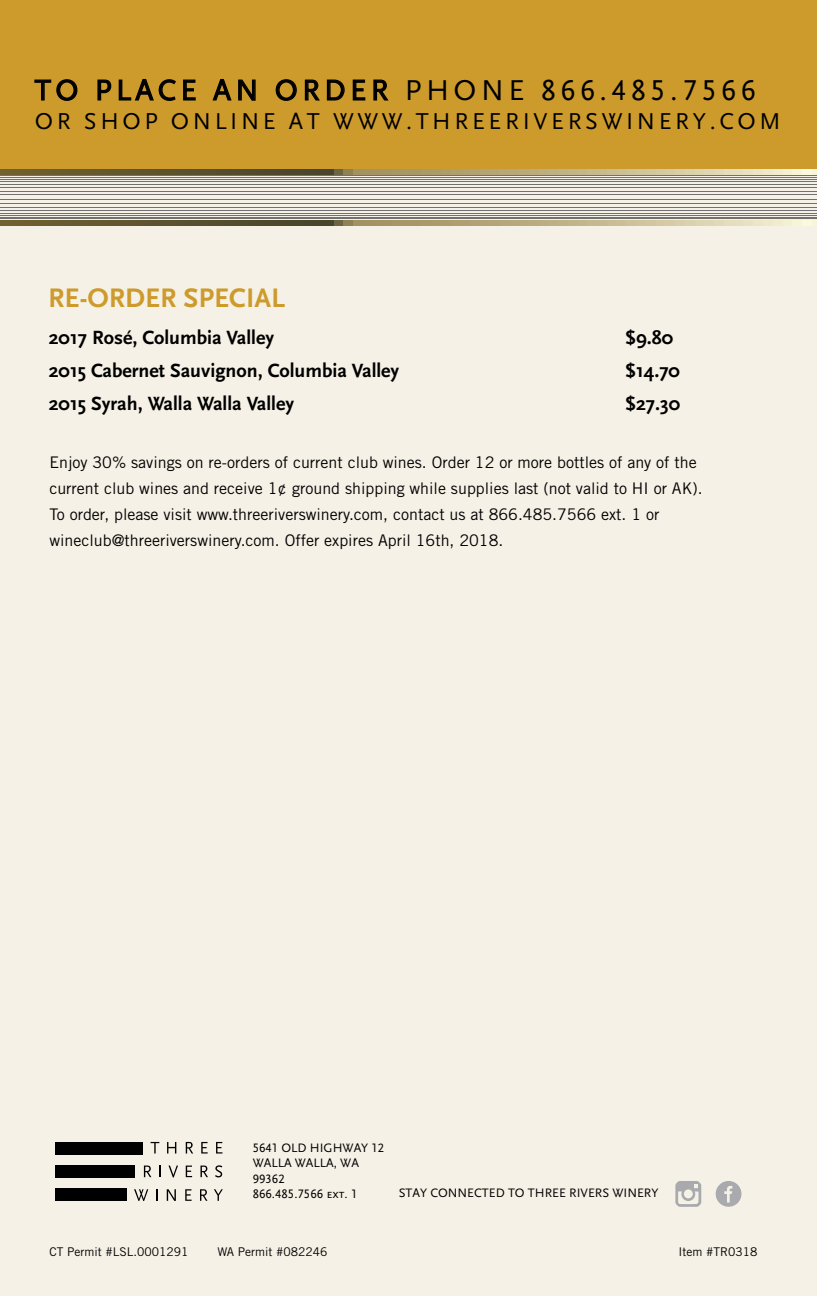
<style>
.page{position:relative;width:817px;height:1296px;background:#fff}
.page>*{position:absolute;margin:0;border:0;box-sizing:border-box;transform-origin:0 0}
.t1{font:30px "Scala Sans LF Caps";letter-spacing:.15em;color:#000}
.t2{font:700 28px "Scala Sans";color:#cd9b2b}
.t3{font:24px "Scala Sans LF Caps";letter-spacing:.15em;color:#000}
.t4{font:700 20px "Scala Sans";color:#000}
.t5{font:16px/26px "Trade Gothic LT Std";color:#000}
.t6{font:12.8px/15.4px "Scala Sans LF Caps";color:#000}
.t7{font:12px "Trade Gothic LT Std";color:#000}
</style>
<div class="page">
<div style="left:0;top:0;width:816px;height:1296px;background:#f6f1e6"></div>
<div style="left:0;top:0;width:816px;height:170px;background:#cd9b2b"></div>
<svg style="left:34px;top:79px;width:44px;height:22px"></svg>
<svg style="left:97px;top:79px;width:15px;height:22px"></svg>
<svg style="left:118px;top:79px;width:78px;height:22px"></svg>
<svg style="left:212px;top:79px;width:44px;height:22px"></svg>
<svg style="left:275px;top:79px;width:22px;height:22px"></svg>
<svg style="left:304px;top:79px;width:16px;height:22px"></svg>
<svg style="left:326px;top:79px;width:19px;height:22px"></svg>
<svg style="left:352px;top:79px;width:14px;height:22px"></svg>
<svg style="left:373px;top:79px;width:16px;height:22px"></svg>
<svg style="left:150px;top:1142px;width:9px;height:12px"></svg>
<svg style="left:167px;top:1142px;width:9px;height:12px"></svg>
<svg style="left:186px;top:1142px;width:7px;height:12px"></svg>
<svg style="left:201px;top:1142px;width:7px;height:12px"></svg>
<svg style="left:216px;top:1142px;width:6px;height:12px"></svg>
<svg style="left:144px;top:1166px;width:7px;height:11px"></svg>
<svg style="left:159px;top:1166px;width:2px;height:11px"></svg>
<svg style="left:168px;top:1166px;width:10px;height:11px"></svg>
<svg style="left:186px;top:1166px;width:6px;height:11px"></svg>
<svg style="left:200px;top:1166px;width:8px;height:11px"></svg>
<svg style="left:215px;top:1165px;width:7px;height:12px"></svg>
<svg style="left:134px;top:1189px;width:14px;height:12px"></svg>
<svg style="left:156px;top:1189px;width:1px;height:12px"></svg>
<svg style="left:167px;top:1189px;width:9px;height:12px"></svg>
<svg style="left:185px;top:1189px;width:7px;height:12px"></svg>
<svg style="left:200px;top:1189px;width:7px;height:12px"></svg>
<svg style="left:214px;top:1189px;width:9px;height:12px"></svg>
<div style="left:55px;top:1142px;width:87px;height:12px;background:#000"></div>
<div style="left:55px;top:1165px;width:79px;height:13px;background:#000"></div>
<div style="left:55px;top:1189px;width:71px;height:12px;background:#000"></div>
<svg style="left:675px;top:1181px;width:26px;height:26px"></svg>
<svg style="left:681px;top:1187px;width:14px;height:14px"></svg>
<div style="left:683px;top:1189px;width:9px;height:9px;background:#f6f1e6;border-radius:50%"></div>
<div style="left:715px;top:1181px;width:26px;height:26px;background:#a8aaad;border-radius:50%"></div>
<svg style="left:724px;top:1186px;width:8px;height:17px"></svg>
<hr style="left:0;top:220px;width:816px;height:1px;background:#717073">
<hr style="left:0;top:218px;width:816px;height:1px;background:#717073">
<hr style="left:0;top:217px;width:816px;height:1px;background:#717073">
<hr style="left:0;top:215px;width:816px;height:1px;background:#717073">
<hr style="left:0;top:213px;width:816px;height:1px;background:#717073">
<hr style="left:0;top:210px;width:816px;height:1px;background:#717073">
<hr style="left:0;top:207px;width:816px;height:1px;background:#717073">
<hr style="left:0;top:203px;width:816px;height:1px;background:#717073">
<hr style="left:0;top:199px;width:816px;height:1px;background:#717073">
<hr style="left:0;top:174px;width:816px;height:1px;background:#717073">
<hr style="left:0;top:175px;width:816px;height:1px;background:#717073">
<hr style="left:0;top:177px;width:816px;height:1px;background:#717073">
<hr style="left:0;top:179px;width:816px;height:1px;background:#717073">
<hr style="left:0;top:181px;width:816px;height:1px;background:#717073">
<hr style="left:0;top:184px;width:816px;height:1px;background:#717073">
<hr style="left:0;top:187px;width:816px;height:1px;background:#717073">
<hr style="left:0;top:191px;width:816px;height:1px;background:#717073">
<hr style="left:0;top:194px;width:816px;height:1px;background:#717073">
<svg style="left:0;top:221px;width:816px;height:4px;background:#998e67"></svg>
<svg style="left:0;top:170px;width:816px;height:4px;background:#998e67"></svg>
<h1 class="t1" style="left:35px;top:74px;width:722px">TO PLACE AN ORDER PHONE 866.485.7566</h1>
<h3 class="t3" style="left:35px;top:108px;width:747px">OR SHOP ONLINE AT WWW.THREERIVERSWINERY.COM</h3>
<h2 class="t2" style="left:48px;top:283px;width:238px">RE-ORDER SPECIAL</h2>
<p class="t4" style="left:49px;top:327px;width:227px">2017 Rosé, Columbia Valley</p>
<p class="t4" style="left:625px;top:327px;width:50px">$9.80</p>
<p class="t4" style="left:49px;top:360px;width:352px">2015 Cabernet Sauvignon, Columbia Valley</p>
<p class="t4" style="left:625px;top:360px;width:56px">$14.70</p>
<p class="t4" style="left:49px;top:393px;width:247px">2015 Syrah, Walla Walla Valley</p>
<p class="t4" style="left:625px;top:393px;width:57px">$27.30</p>
<p class="t5" style="left:49px;top:449px;width:654px">Enjoy 30% savings on re-orders of current club wines. Order 12 or more bottles of any of the current club wines and receive 1¢ ground shipping while supplies last (not valid to HI or AK).<br>To order, please visit www.threeriverswinery.com, contact us at 866.485.7566 ext. 1 or wineclub@threeriverswinery.com. Offer expires April 16th, 2018.</p>
<p class="t6" style="left:253px;top:1140px;width:133px">5641 OLD HIGHWAY 12<br>WALLA WALLA, WA<br>99362<br>866.485.7566 ext. 1</p>
<p class="t6" style="left:398px;top:1185px;width:261px">STAY CONNECTED TO THREE RIVERS WINERY</p>
<p class="t7" style="left:49px;top:1245px;width:140px">CT Permit #LSL.0001291</p>
<p class="t7" style="left:217px;top:1245px;width:112px">WA Permit #082246</p>
<p class="t7" style="left:678px;top:1245px;width:80px">Item #TR0318</p>
</div>
